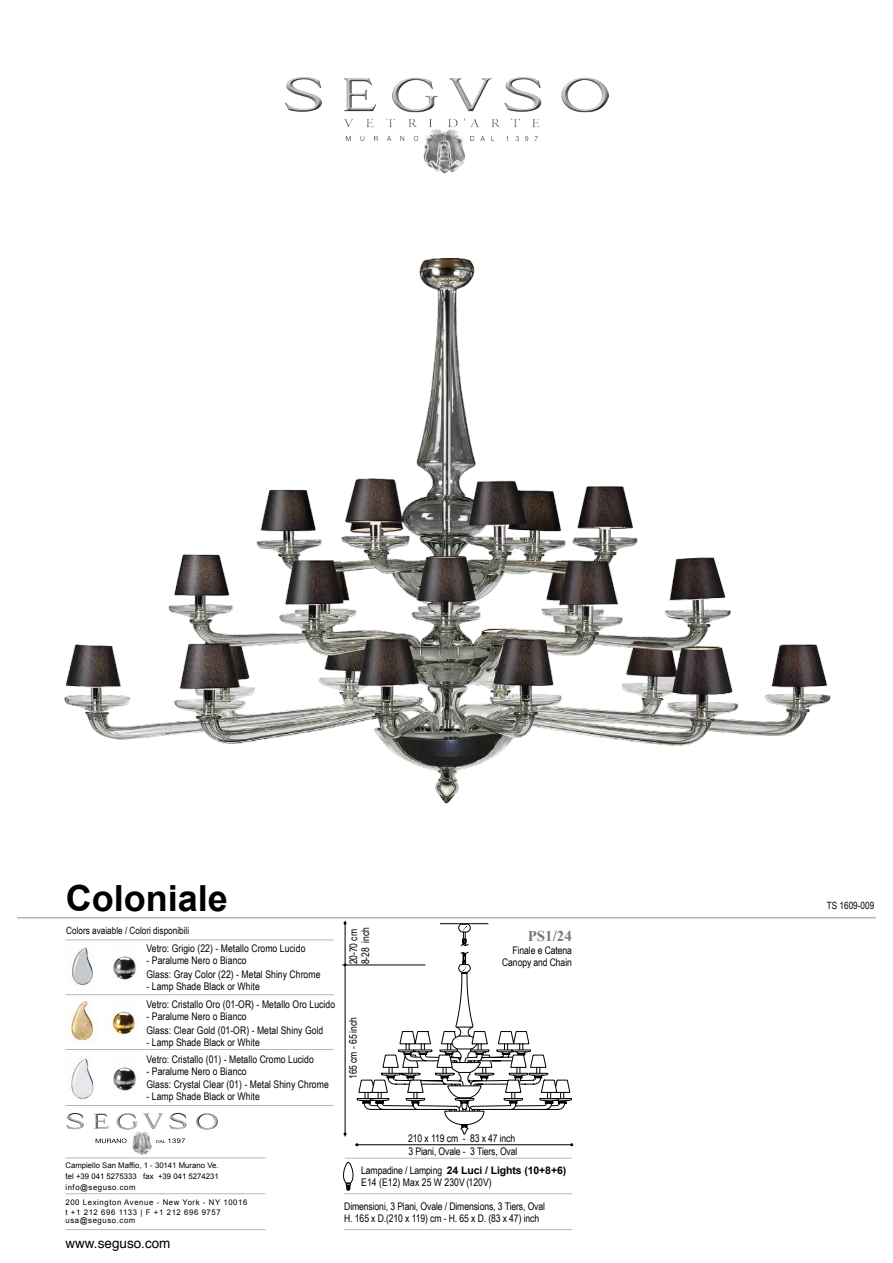
<style>
.page{position:relative;width:893px;height:1263px;background:#fff}
.page>*{position:absolute;margin:0;border:0;box-sizing:border-box;transform-origin:0 0}
.t1{font:700 36px "Arial";color:#000}
.t2{font:700 15px "Times New Roman";color:#797979}
.t3{font:13.5px "Helvetica";color:#000}
.t4{font:10.5px/12px "Arial Narrow";letter-spacing:.005em;color:#000}
.t5{font:700 10.5px "Arial";letter-spacing:-.01em;color:#000}
.t6{font:10.05px "Arial Narrow";color:#000}
.t7{font:7.8px/11.1px "Arial";letter-spacing:.075em;color:#000;text-align:justify}
.s1{font-size:8.4px}
.s2{font-family:"Arial Narrow";font-weight:400}
</style>
<div class="page">
<hr style="left:17px;top:917px;width:859px;height:1px;background:#9d9d9c">
<img style="left:72px;top:1113px;width:139px;height:17px">
<img style="left:143px;top:1113px;width:20px;height:16px">
<img style="left:94px;top:1113px;width:15px;height:16px">
<img style="left:116px;top:1113px;width:22px;height:16px">
<img style="left:66px;top:1113px;width:18px;height:16px">
<img style="left:169px;top:1113px;width:17px;height:16px">
<img style="left:196px;top:1113px;width:22px;height:16px">
<svg style="left:96px;top:1138px;width:31px;height:5px"></svg>
<svg style="left:157px;top:1138px;width:28px;height:5px"></svg>
<img style="left:132px;top:1132px;width:20px;height:22px">
<hr style="left:65px;top:1193px;width:200px;height:1px;background:#9d9d9c">
<hr style="left:65px;top:1229px;width:200px;height:1px;background:#9d9d9c">
<hr style="left:65px;top:1158px;width:200px;height:1px;background:#9d9d9c">
<img style="left:285px;top:77px;width:323px;height:97px">
<img style="left:64px;top:258px;width:767px;height:546px">
<hr style="left:440px;top:923px;width:48px;height:1px;background:#000">
<hr style="left:344px;top:1193px;width:228px;height:1px;background:#9d9d9c">
<hr style="left:344px;top:1229px;width:228px;height:1px;background:#9d9d9c">
<hr style="left:345px;top:921px;width:1px;height:215px;background:#000">
<hr style="left:342px;top:965px;width:83px;height:1px;background:#000">
<hr style="left:355px;top:1144px;width:217px;height:1px;background:#000">
<hr style="left:345px;top:1158px;width:227px;height:1px;background:#9d9d9c">
<svg style="left:343px;top:1162px;width:11px;height:28px"></svg>
<svg style="left:357px;top:924px;width:215px;height:211px"></svg>
<img style="left:68px;top:1001px;width:31px;height:41px">
<img style="left:112px;top:1010px;width:24px;height:25px">
<img style="left:72px;top:947px;width:21px;height:39px">
<img style="left:113px;top:956px;width:23px;height:24px">
<hr style="left:65px;top:994px;width:269px;height:1px;background:#9d9d9c">
<hr style="left:65px;top:1049px;width:269px;height:1px;background:#9d9d9c">
<hr style="left:65px;top:940px;width:269px;height:1px;background:#9d9d9c">
<hr style="left:65px;top:1105px;width:269px;height:1px;background:#9d9d9c">
<img style="left:71px;top:1058px;width:23px;height:41px">
<img style="left:113px;top:1067px;width:23px;height:24px">
<h1 class="t1" style="left:66px;top:873px;width:164px">Coloniale</h1>
<p class="t6" style="left:66px;top:923px;width:124px">Colors avaiable / Colori disponibili</p>
<p class="t4" style="left:146px;top:942px;width:161px">Vetro: Grigio (22) - Metallo Cromo Lucido</p>
<p class="t4" style="left:146px;top:954px;width:175px;line-height:13.4px">- Paralume Nero o Bianco<br>Glass: Gray Color (22) - Metal Shiny Chrome</p>
<p class="t4" style="left:146px;top:976px;width:190px;line-height:18.5px">- Lamp Shade Black or White<br>Vetro: Cristallo Oro (01-OR) - Metallo Oro Lucido</p>
<p class="t4" style="left:146px;top:1009px;width:178px;line-height:13.4px">- Paralume Nero o Bianco<br>Glass: Clear Gold (01-OR) - Metal Shiny Gold</p>
<p class="t4" style="left:146px;top:1035px;width:115px">- Lamp Shade Black or White</p>
<p class="t4" style="left:146px;top:1053px;width:169px">Vetro: Cristallo (01) - Metallo Cromo Lucido</p>
<p class="t4" style="left:146px;top:1064px;width:184px;line-height:13.4px">- Paralume Nero o Bianco<br>Glass: Crystal Clear (01) - Metal Shiny Chrome</p>
<p class="t4" style="left:146px;top:1090px;width:115px">- Lamp Shade Black or White</p>
<p class="t4" style="left:347px;top:964px;width:39px;rotate:-90deg">20-70 cm<br>8-28 inch</p>
<p class="t4" style="left:347px;top:1079px;width:63px;rotate:-90deg">165 cm - 65 inch</p>
<h2 class="t2" style="left:528px;top:925px;width:46px">PS1/24</h2>
<p class="t4" style="left:502px;top:943px;width:71px;text-align:right">Finale e Catena<br>Canopy and Chain</p>
<p class="t7" style="left:65px;top:1159px;width:155px">Campiello San Maffio, 1 - 30141 Murano Ve. <span class="s1">t</span>el +39 041 5275333 fax +39 041 5274231 info@seguso.com</p>
<p class="t7" style="left:65px;top:1197px;width:183px;line-height:10.1px">200 Lexington Avenue - New York - NY 10016 t +1 212 696 1133 | F +1 212 696 9757</p>
<p class="t7" style="left:65px;top:1215px;width:71px">usa@seguso.com</p>
<p class="t3" style="left:65px;top:1232px;width:107px">www.seguso.com</p>
<p class="t4" style="left:408px;top:1132px;width:108px">210 x 119 cm - 83 x 47 inch</p>
<p class="t4" style="left:408px;top:1145px;width:110px">3 Piani, Ovale - 3 Tiers, Oval</p>
<p class="t5" style="left:361px;top:1163px;width:207px"><span class="s2">Lampadine / Lamping</span> 24 Luci / Lights (10+8+6)</p>
<p class="t4" style="left:361px;top:1176px;width:132px">E14 (E12) Max 25 W 230V (120V)</p>
<p class="t4" style="left:344px;top:1199px;width:202px">Dimensioni, 3 Piani, Ovale / Dimensions, 3 Tiers, Oval<br>H. 165 x D.(210 x 119) cm - H. 65 x D. (83 x 47) inch</p>
<p class="t6" style="left:827px;top:898px;width:49px">TS 1609-009</p>
</div>
